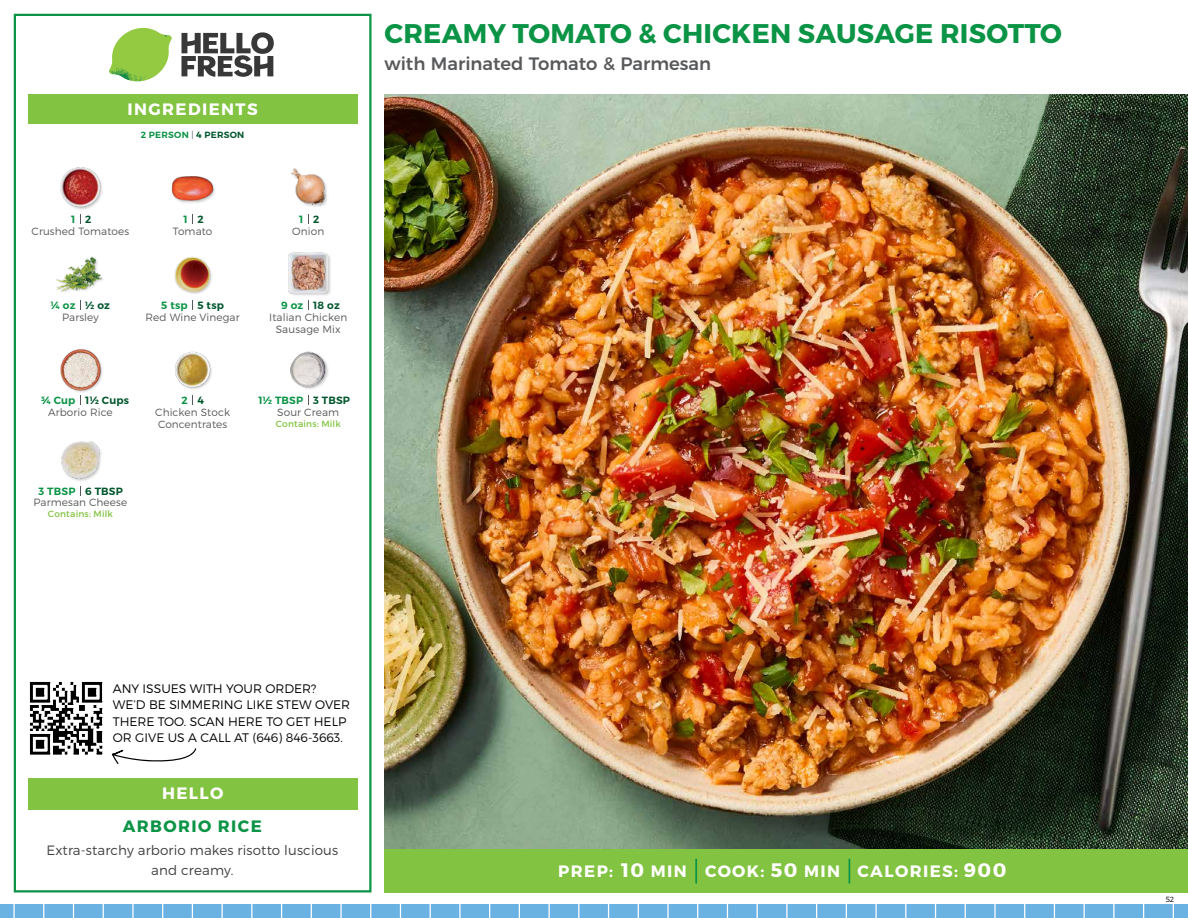
<style>
.page{position:relative;width:1188px;height:918px;background:#fff}
.page>*{position:absolute;margin:0;border:0;box-sizing:border-box;transform-origin:0 0}
.t1{font:700 27px "Montserrat";letter-spacing:.01em;color:#0b9446}
.t2{font:700 19.5px "Montserrat";color:#fff}
.t3{font:500 18px "Montserrat";color:#58595b}
.t4{font:700 16.5px "Montserrat";letter-spacing:.085em;color:#fff}
.t5{font:700 16.5px "Montserrat";letter-spacing:.085em;color:#0b9446}
.t6{font:300 13.5px/19.5px "Montserrat";letter-spacing:.01em;color:#414042;text-align:center}
.t7{font:300 12.3px/16px "Montserrat";color:#000}
.t8{font:300 10.5px/12px "Montserrat";letter-spacing:.01em;color:#58595b;text-align:center}
.t9{font:600 10.5px "Montserrat";letter-spacing:.02em;color:#00562c}
.t10{font:600 10.5px "Montserrat";letter-spacing:.02em;color:#0b9446}
.t11{font:9px "Montserrat";letter-spacing:.02em;color:#82c341}
.t12{font:600 9px "Montserrat";letter-spacing:.03em;color:#0b9446}
.t13{font:300 7.5px "Montserrat";color:#000}
.s1{font-weight:300;color:#58595b}
.s2{color:#00562c}
.s3{font-size:19.5px}
</style>
<div class="page">
<div style="left:0;top:905px;width:1188px;height:13px;background:#6ab2e2"></div>
<svg style="left:1084px;top:905px;width:1px;height:13px"></svg>
<svg style="left:1113px;top:905px;width:2px;height:13px"></svg>
<svg style="left:1054px;top:905px;width:1px;height:13px"></svg>
<svg style="left:1024px;top:905px;width:1px;height:13px"></svg>
<svg style="left:994px;top:905px;width:2px;height:13px"></svg>
<svg style="left:965px;top:905px;width:1px;height:13px"></svg>
<svg style="left:935px;top:905px;width:1px;height:13px"></svg>
<svg style="left:905px;top:905px;width:1px;height:13px"></svg>
<svg style="left:875px;top:905px;width:2px;height:13px"></svg>
<svg style="left:846px;top:905px;width:1px;height:13px"></svg>
<svg style="left:816px;top:905px;width:1px;height:13px"></svg>
<svg style="left:786px;top:905px;width:2px;height:13px"></svg>
<svg style="left:757px;top:905px;width:1px;height:13px"></svg>
<svg style="left:727px;top:905px;width:1px;height:13px"></svg>
<svg style="left:697px;top:905px;width:1px;height:13px"></svg>
<svg style="left:667px;top:905px;width:2px;height:13px"></svg>
<svg style="left:638px;top:905px;width:1px;height:13px"></svg>
<svg style="left:608px;top:905px;width:1px;height:13px"></svg>
<svg style="left:578px;top:905px;width:1px;height:13px"></svg>
<svg style="left:548px;top:905px;width:2px;height:13px"></svg>
<svg style="left:519px;top:905px;width:1px;height:13px"></svg>
<svg style="left:1173px;top:905px;width:1px;height:13px"></svg>
<svg style="left:1143px;top:905px;width:1px;height:13px"></svg>
<svg style="left:192px;top:905px;width:1px;height:13px"></svg>
<svg style="left:222px;top:905px;width:1px;height:13px"></svg>
<svg style="left:162px;top:905px;width:1px;height:13px"></svg>
<svg style="left:132px;top:905px;width:2px;height:13px"></svg>
<svg style="left:103px;top:905px;width:1px;height:13px"></svg>
<svg style="left:73px;top:905px;width:1px;height:13px"></svg>
<svg style="left:43px;top:905px;width:1px;height:13px"></svg>
<svg style="left:13px;top:905px;width:2px;height:13px"></svg>
<svg style="left:340px;top:905px;width:2px;height:13px"></svg>
<svg style="left:281px;top:905px;width:1px;height:13px"></svg>
<svg style="left:251px;top:905px;width:1px;height:13px"></svg>
<svg style="left:400px;top:905px;width:1px;height:13px"></svg>
<svg style="left:430px;top:905px;width:1px;height:13px"></svg>
<svg style="left:370px;top:905px;width:1px;height:13px"></svg>
<svg style="left:311px;top:905px;width:1px;height:13px"></svg>
<svg style="left:489px;top:905px;width:1px;height:13px"></svg>
<svg style="left:459px;top:905px;width:2px;height:13px"></svg>
<div style="left:384px;top:849px;width:804px;height:43px;background:#82c341"></div>
<svg style="left:181px;top:32px;width:93px;height:45px"></svg>
<svg style="left:114px;top:28px;width:55px;height:36px"></svg>
<img style="left:143px;top:28px;width:29px;height:24px">
<img style="left:112px;top:48px;width:54px;height:10px">
<img style="left:109px;top:52px;width:55px;height:30px">
<img style="left:142px;top:58px;width:24px;height:23px">
<div style="left:28px;top:94px;width:330px;height:30px;background:#82c341"></div>
<div style="left:14px;top:14px;width:358px;height:878px;border:2px solid #0b9446"></div>
<div style="left:28px;top:778px;width:330px;height:31px;background:#82c341"></div>
<img style="left:174px;top:257px;width:38px;height:37px">
<img style="left:288px;top:253px;width:43px;height:43px">
<img style="left:171px;top:176px;width:44px;height:27px">
<img style="left:290px;top:168px;width:38px;height:39px">
<img style="left:56px;top:256px;width:47px;height:36px">
<div style="left:61px;top:167px;width:43px;height:44px;background:#000;opacity:.2"></div>
<img style="left:60px;top:167px;width:44px;height:42px">
<img style="left:175px;top:351px;width:37px;height:38px">
<img style="left:290px;top:351px;width:38px;height:38px">
<div style="left:61px;top:349px;width:43px;height:45px;background:#000;opacity:.2"></div>
<img style="left:60px;top:349px;width:44px;height:42px">
<img style="left:61px;top:441px;width:41px;height:40px">
<hr style="left:695px;top:859px;width:2px;height:25px;background:#0b9446">
<svg style="left:849px;top:859px;width:1px;height:25px"></svg>
<img style="left:384px;top:94px;width:804px;height:755px">
<img style="left:29px;top:681px;width:74px;height:74px">
<svg style="left:112px;top:748px;width:84px;height:16px"></svg>
<p class="t10" style="left:71px;top:212px;width:6px">1</p>
<p class="t9" style="left:85px;top:212px;width:8px">2</p>
<h3 class="t4" style="left:128px;top:99px;width:132px">INGREDIENTS</h3>
<p class="t12" style="left:141px;top:129px;width:105px">2 PERSON <span class="s1">|</span> <span class="s2">4 PERSON</span></p>
<p class="t9" style="left:198px;top:212px;width:8px">2</p>
<p class="t9" style="left:313px;top:212px;width:8px">2</p>
<p class="t10" style="left:184px;top:212px;width:6px">1</p>
<p class="t10" style="left:299px;top:212px;width:6px">1</p>
<p class="t8" style="left:32px;top:225px;width:99px">Crushed Tomatoes</p>
<p class="t8" style="left:173px;top:225px;width:41px">Tomato</p>
<p class="t8" style="left:292px;top:225px;width:34px">Onion</p>
<p class="t10" style="left:51px;top:299px;width:26px">¼ oz</p>
<p class="t9" style="left:85px;top:299px;width:26px">½ oz</p>
<p class="t9" style="left:198px;top:299px;width:28px">5 tsp</p>
<p class="t9" style="left:313px;top:299px;width:28px">18 oz</p>
<p class="t10" style="left:161px;top:299px;width:28px">5 tsp</p>
<p class="t10" style="left:281px;top:299px;width:24px">9 oz</p>
<p class="t8" style="left:62px;top:311px;width:38px">Parsley</p>
<p class="t8" style="left:146px;top:311px;width:96px">Red Wine Vinegar</p>
<p class="t8" style="left:269px;top:311px;width:80px">Italian Chicken<br>Sausage Mix</p>
<p class="t10" style="left:41px;top:394px;width:36px">¾ Cup</p>
<p class="t9" style="left:85px;top:394px;width:45px">1½ Cups</p>
<p class="t8" style="left:48px;top:406px;width:66px">Arborio Rice</p>
<p class="t10" style="left:39px;top:484px;width:38px">3 TBSP</p>
<p class="t9" style="left:85px;top:484px;width:39px">6 TBSP</p>
<p class="t8" style="left:33px;top:497px;width:95px">Parmesan Cheese</p>
<p class="t11" style="left:48px;top:509px;width:67px">Contains: Milk</p>
<p class="t10" style="left:181px;top:394px;width:8px">2</p>
<p class="t10" style="left:258px;top:394px;width:46px">1½ TBSP</p>
<p class="t9" style="left:198px;top:394px;width:8px">4</p>
<p class="t9" style="left:313px;top:394px;width:38px">3 TBSP</p>
<p class="t8" style="left:155px;top:406px;width:76px;text-align:left">Chicken Stock<br>Concentrates</p>
<p class="t8" style="left:277px;top:406px;width:63px">Sour Cream</p>
<p class="t11" style="left:276px;top:418px;width:67px">Contains: Milk</p>
<h1 class="t1" style="left:385px;top:17px;width:679px">CREAMY TOMATO &amp; CHICKEN SAUSAGE RISOTTO</h1>
<h3 class="t3" style="left:384px;top:49px;width:328px">with Marinated Tomato &amp; Parmesan</h3>
<p class="t7" style="left:113px;top:681px;width:239px">ANY ISSUES WITH YOUR ORDER?<br>WE’D BE SIMMERING LIKE STEW OVER<br>THERE TOO. SCAN HERE TO GET HELP<br>OR GIVE US A CALL AT (646) 846-3663.</p>
<h3 class="t4" style="left:162px;top:783px;width:63px">HELLO</h3>
<h3 class="t5" style="left:123px;top:816px;width:141px">ARBORIO RICE</h3>
<p class="t6" style="left:46px;top:840px;width:293px">Extra-starchy arborio makes risotto luscious and creamy.</p>
<h3 class="t4" style="left:621px;top:861px;width:67px"><span class="s3">10</span> MIN</h3>
<h2 class="t2" style="left:964px;top:858px;width:44px">900</h2>
<h3 class="t4" style="left:558px;top:861px;width:56px">PREP:</h3>
<h3 class="t4" style="left:705px;top:861px;width:137px">COOK: <span class="s3">50</span> MIN</h3>
<h3 class="t4" style="left:858px;top:861px;width:102px">CALORIES:</h3>
<p class="t13" style="left:1166px;top:895px;width:10px">52</p>
</div>
